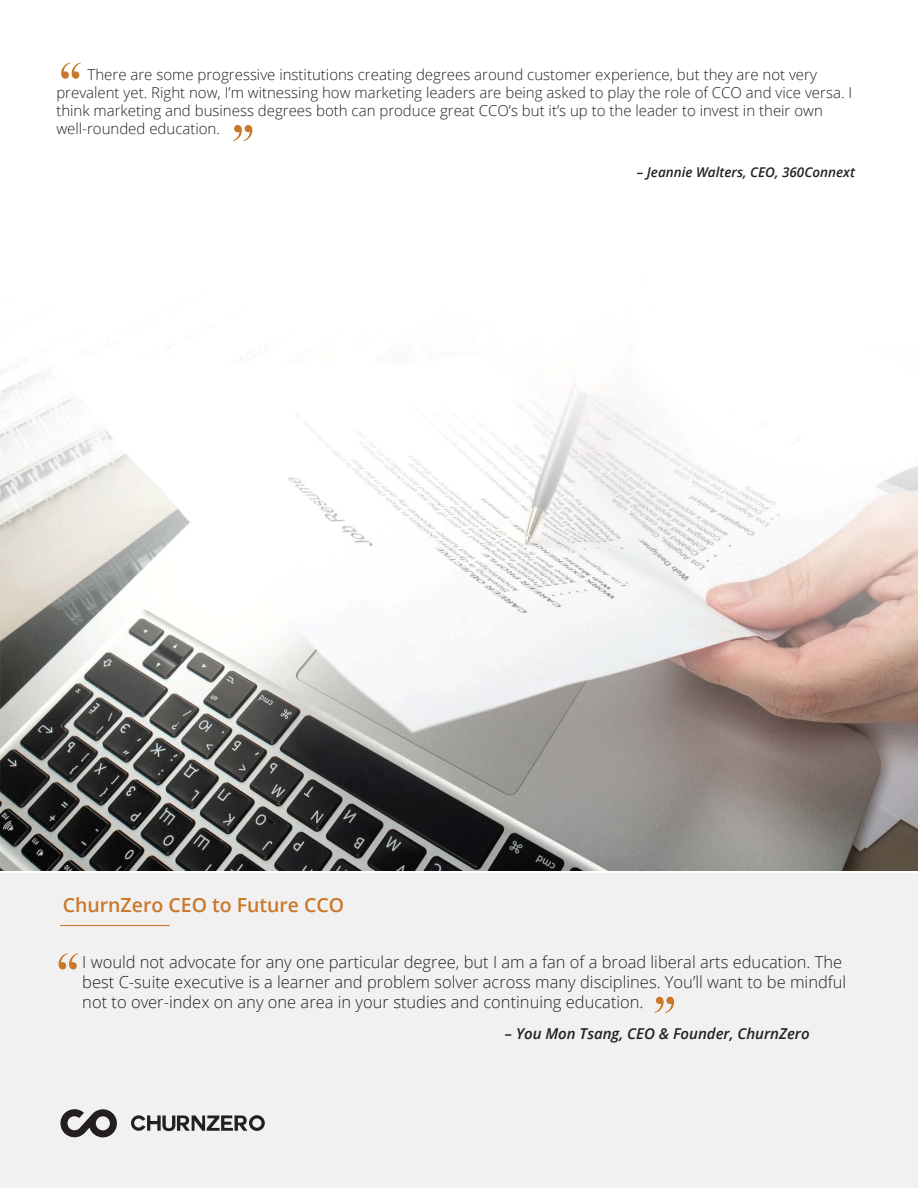
<style>
.page{position:relative;width:918px;height:1188px;background:#fff}
.page>*{position:absolute;margin:0;border:0;box-sizing:border-box;transform-origin:0 0}
.t1{font:63px "Bask Old Face";color:#ca7729}
.t2{font:600 19.5px "Open Sans";color:#ca7729}
.t3{font:300 16.5px/19.8px "Open Sans";color:#231f20}
.t4{font:300 15px/18px "Open Sans";color:#231f20}
.t5{font:italic 600 15px "Open Sans";color:#231f20}
.t6{font:italic 600 13.5px "Open Sans";color:#231f20}
</style>
<div class="page">
<img style="left:0;top:371px;width:918px;height:500px">
<div style="left:0;top:873px;width:918px;height:315px;background:#f1f1f2"></div>
<hr style="left:60px;top:925px;width:110px;height:1px;background:#ca7729">
<svg style="left:131px;top:1115px;width:134px;height:16px"></svg>
<svg style="left:60px;top:1109px;width:57px;height:29px"></svg>
<h1 class="t1" style="left:58px;top:50px;width:27px">“</h1>
<p class="t4" style="left:56px;top:65px;width:797px;text-indent:31px">There are some progressive institutions creating degrees around customer experience, but they are not very prevalent yet. Right now, I’m witnessing how marketing leaders are being asked to play the role of CCO and vice versa. I think marketing and business degrees both can produce great CCO’s but it’s up to the leader to invest in their own well-rounded education.</p>
<h1 class="t1" style="left:230px;top:113px;width:27px">”</h1>
<h2 class="t2" style="left:63px;top:892px;width:283px">ChurnZero CEO to Future CCO</h2>
<p class="t6" style="left:637px;top:163px;width:219px">– Jeannie Walters, CEO, 360Connext</p>
<h1 class="t1" style="left:56px;top:941px;width:27px">“</h1>
<p class="t3" style="left:82px;top:952px;width:766px">I would not advocate for any one particular degree, but I am a fan of a broad liberal arts education. The best C-suite executive is a learner and problem solver across many disciplines. You’ll want to be mindful not to over-index on any one area in your studies and continuing education.</p>
<h1 class="t1" style="left:652px;top:984px;width:27px">”</h1>
<p class="t5" style="left:505px;top:1024px;width:306px">– You Mon Tsang, CEO &amp; Founder, ChurnZero</p>
</div>
